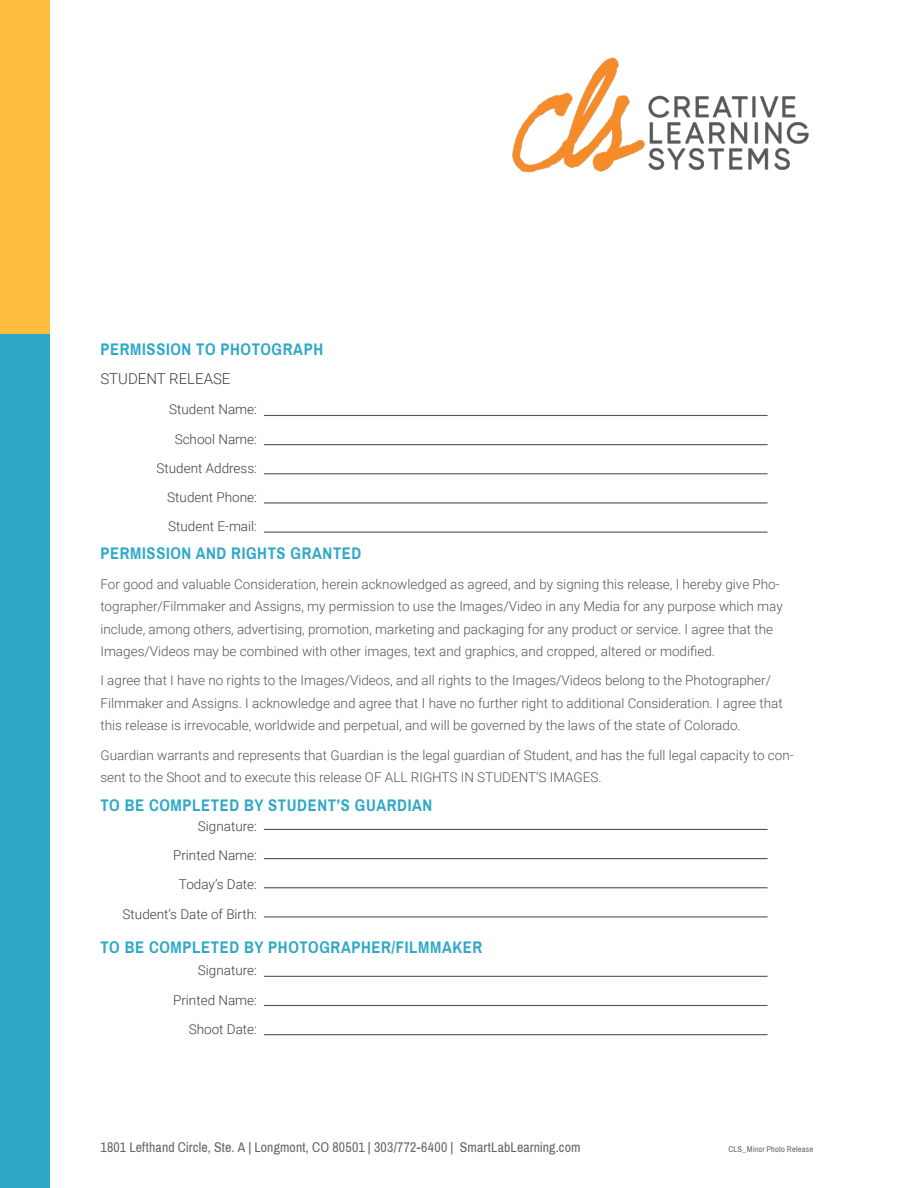
<style>
.page{position:relative;width:918px;height:1188px;background:#fff}
.page>*{position:absolute;margin:0;border:0;box-sizing:border-box;transform-origin:0 0}
.Body_Copy{font:700 18px "Pragati Narrow";letter-spacing:.035em;color:#2fa8c7}
.t1{font:15px "Pragati Narrow";letter-spacing:.01em;color:#64656a}
.Body_Copy-2{font:300 15px "Roboto";color:#404040}
.Body_Copy-3{font:300 13.5px/22.5px "Roboto";color:#54555a}
.Body_Copy-4{font:300 13.5px "Roboto";color:#404040}
.t2{font:9px "Pragati Narrow";letter-spacing:.025em;color:#64656a}
</style>
<div class="page">
<div style="left:0;top:0;width:50px;height:1188px;background:#2fa8c7"></div>
<div style="left:0;top:0;width:50px;height:334px;background:#ffbd3e"></div>
<hr style="left:264px;top:415px;width:504px;height:1px;background:#54555a">
<hr style="left:264px;top:829px;width:504px;height:1px;background:#54555a">
<hr style="left:264px;top:473px;width:504px;height:1px;background:#54555a">
<hr style="left:264px;top:887px;width:504px;height:1px;background:#54555a">
<hr style="left:264px;top:1005px;width:504px;height:1px;background:#54555a">
<hr style="left:264px;top:502px;width:504px;height:2px;background:#54555a">
<hr style="left:264px;top:916px;width:504px;height:1px;background:#54555a">
<hr style="left:264px;top:1034px;width:504px;height:1px;background:#54555a">
<hr style="left:264px;top:444px;width:504px;height:1px;background:#54555a">
<hr style="left:264px;top:858px;width:504px;height:1px;background:#54555a">
<hr style="left:264px;top:976px;width:504px;height:1px;background:#54555a">
<hr style="left:264px;top:532px;width:504px;height:1px;background:#54555a">
<img style="left:512px;top:57px;width:297px;height:116px">
<p class="Body_Copy" style="left:101px;top:338px;width:224px">PERMISSION TO PHOTOGRAPH</p>
<p class="Body_Copy-2" style="left:100px;top:368px;width:132px">STUDENT RELEASE</p>
<p class="Body_Copy-4" style="left:169px;top:400px;width:89px">Student Name:</p>
<p class="Body_Copy-4" style="left:175px;top:429px;width:84px">School Name:</p>
<p class="Body_Copy-4" style="left:157px;top:459px;width:102px">Student Address:</p>
<p class="Body_Copy-4" style="left:167px;top:488px;width:91px">Student Phone:</p>
<p class="Body_Copy-4" style="left:168px;top:517px;width:90px">Student E-mail:</p>
<p class="Body_Copy" style="left:101px;top:543px;width:262px">PERMISSION AND RIGHTS GRANTED</p>
<p class="Body_Copy-3" style="left:100px;top:572px;width:684px">For good and valuable Consideration, herein acknowledged as agreed, and by signing this release, I hereby give Pho&shy;tographer/Filmmaker and Assigns, my permission to use the Images/Video in any Media for any purpose which may include, among others, advertising, promotion, marketing and packaging for any product or service. I agree that the Images/Videos may be combined with other images, text and graphics, and cropped, altered or modified.</p>
<p class="Body_Copy-3" style="left:100px;top:669px;width:684px">I agree that I have no rights to the Images/Videos, and all rights to the Images/Videos belong to the Photographer/<br>Filmmaker and Assigns. I acknowledge and agree that I have no further right to additional Consideration. I agree that this release is irrevocable, worldwide and perpetual, and will be governed by the laws of the state of Colorado.</p>
<p class="Body_Copy-3" style="left:100px;top:743px;width:695px">Guardian warrants and represents that Guardian is the legal guardian of Student, and has the full legal capacity to con&shy;sent to the Shoot and to execute this release OF ALL RIGHTS IN STUDENT’S IMAGES.</p>
<p class="Body_Copy" style="left:101px;top:795px;width:333px">TO BE COMPLETED BY STUDENT’S GUARDIAN</p>
<p class="Body_Copy-4" style="left:198px;top:817px;width:61px">Signature:</p>
<p class="Body_Copy-4" style="left:173px;top:846px;width:85px">Printed Name:</p>
<p class="Body_Copy-4" style="left:179px;top:875px;width:80px">Today’s Date:</p>
<p class="Body_Copy-4" style="left:123px;top:904px;width:136px">Student’s Date of Birth:</p>
<p class="Body_Copy" style="left:101px;top:936px;width:383px">TO BE COMPLETED BY PHOTOGRAPHER/FILMMAKER</p>
<p class="Body_Copy-4" style="left:198px;top:961px;width:61px">Signature:</p>
<p class="Body_Copy-4" style="left:173px;top:990px;width:85px">Printed Name:</p>
<p class="Body_Copy-4" style="left:189px;top:1020px;width:70px">Shoot Date:</p>
<p class="t1" style="left:100px;top:1138px;width:482px">1801 Lefthand Circle, Ste. A | Longmont, CO 80501 | 303/772-6400 | SmartLabLearning.com</p>
<p class="t2" style="left:728px;top:1144px;width:86px">CLS_Minor Photo Release</p>
</div>
